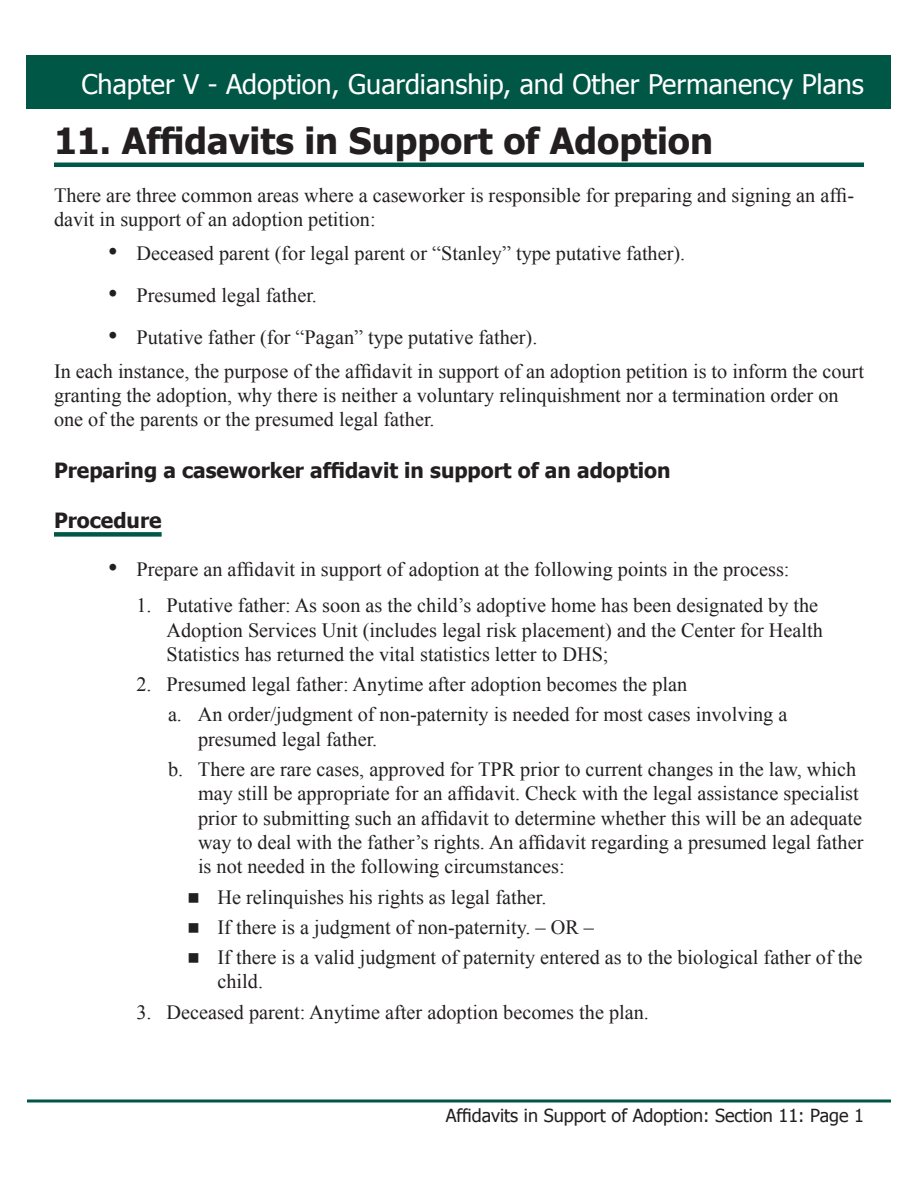
<style>
.page{position:relative;width:918px;height:1188px;background:#fff}
.page>*{position:absolute;margin:0;border:0;box-sizing:border-box;transform-origin:0 0}
.Chapter_sub-head{font:700 36px "Tahoma";color:#231f20}
.Chapter_Head{font:27px "Tahoma";color:#fff}
.Letter_Heads_2{font:700 21px "Tahoma";color:#231f20}
.Procedure{font:700 21px "Tahoma";color:#231f20}
.Pro2{font:20.25px/24.3px "Times New Roman";color:#231f20}
.Text{font:20.25px/24.3px "Times New Roman";color:#231f20}
.Pro1{font:20.25px/24.3px "Times New Roman";color:#231f20}
.Bullets{font:20.25px "Times New Roman";color:#231f20}
.Pro3{font:20.25px/24.3px "Times New Roman";color:#231f20}
.Text-2{font:18px "Tahoma";color:#231f20}
.s1{font-size:27px}
</style>
<div class="page">
<div style="left:27px;top:55px;width:864px;height:54px;background:#005746"></div>
<hr style="left:27px;top:1099px;width:864px;height:3px;background:#005746">
<hr style="left:54px;top:163px;width:810px;height:4px;background:#005746">
<div style="left:54px;top:532px;width:108px;height:5px;background:#005746"></div>
<p class="Chapter_Head" style="left:81px;top:66px;width:784px">Chapter V - Adoption, Guardianship, and Other Permanency Plans</p>
<p class="Chapter_sub-head" style="left:54px;top:115px;width:661px">11. Affidavits in Support of Adoption</p>
<p class="Text" style="left:54px;top:183px;width:802px">There are three common areas where a caseworker is responsible for preparing and signing an affi&shy;davit in support of an adoption petition:</p>
<p class="Bullets" style="left:108px;top:241px;width:579px"><span class="s1">•</span> Deceased parent (for legal parent or “Stanley” type putative father).</p>
<p class="Bullets" style="left:108px;top:284px;width:211px"><span class="s1">•</span> Presumed legal father.</p>
<p class="Bullets" style="left:108px;top:326px;width:431px"><span class="s1">•</span> Putative father (for “Pagan” type putative father).</p>
<p class="Text" style="left:54px;top:358px;width:812px">In each instance, the purpose of the affidavit in support of an adoption petition is to inform the court granting the adoption, why there is neither a voluntary relinquishment nor a termination order on one of the parents or the presumed legal father.</p>
<p class="Letter_Heads_2" style="left:54px;top:456px;width:618px">Preparing a caseworker affidavit in support of an adoption</p>
<p class="Procedure" style="left:54px;top:505px;width:109px">Procedure</p>
<p class="Bullets" style="left:108px;top:557px;width:683px"><span class="s1">•</span> Prepare an affidavit in support of adoption at the following points in the process:</p>
<p class="Pro1" style="left:166px;top:593px;width:658px;text-indent:-30px">1. Putative father: As soon as the child’s adoptive home has been designated by the<br>Adoption Services Unit (includes legal risk placement) and the Center for Health<br>Statistics has returned the vital statistics letter to DHS;</p>
<p class="Pro1" style="left:136px;top:672px;width:552px">2. Presumed legal father: Anytime after adoption becomes the plan</p>
<p class="Pro2" style="left:198px;top:702px;width:591px;text-indent:-30px">a. An order/judgment of non-paternity is needed for most cases involving a presumed legal father.</p>
<p class="Pro2" style="left:198px;top:757px;width:667px;text-indent:-30px">b. There are rare cases, approved for TPR prior to current changes in the law, which may still be appropriate for an affidavit. Check with the legal assistance specialist prior to submitting such an affidavit to determine whether this will be an adequate way to deal with the father’s rights. An affidavit regarding a presumed legal father is not needed in the following circumstances:</p>
<p class="Pro3" style="left:188px;top:884px;width:360px">■ He relinquishes his rights as legal father.</p>
<p class="Pro3" style="left:188px;top:915px;width:408px">■ If there is a judgment of non-paternity. – OR –</p>
<p class="Pro3" style="left:218px;top:945px;width:647px;text-indent:-30px">■ If there is a valid judgment of paternity entered as to the biological father of the child.</p>
<p class="Pro1" style="left:136px;top:1000px;width:514px">3. Deceased parent: Anytime after adoption becomes the plan.</p>
<p class="Text-2" style="left:446px;top:1104px;width:420px">Affidavits in Support of Adoption: Section 11: Page 1</p>
</div>
